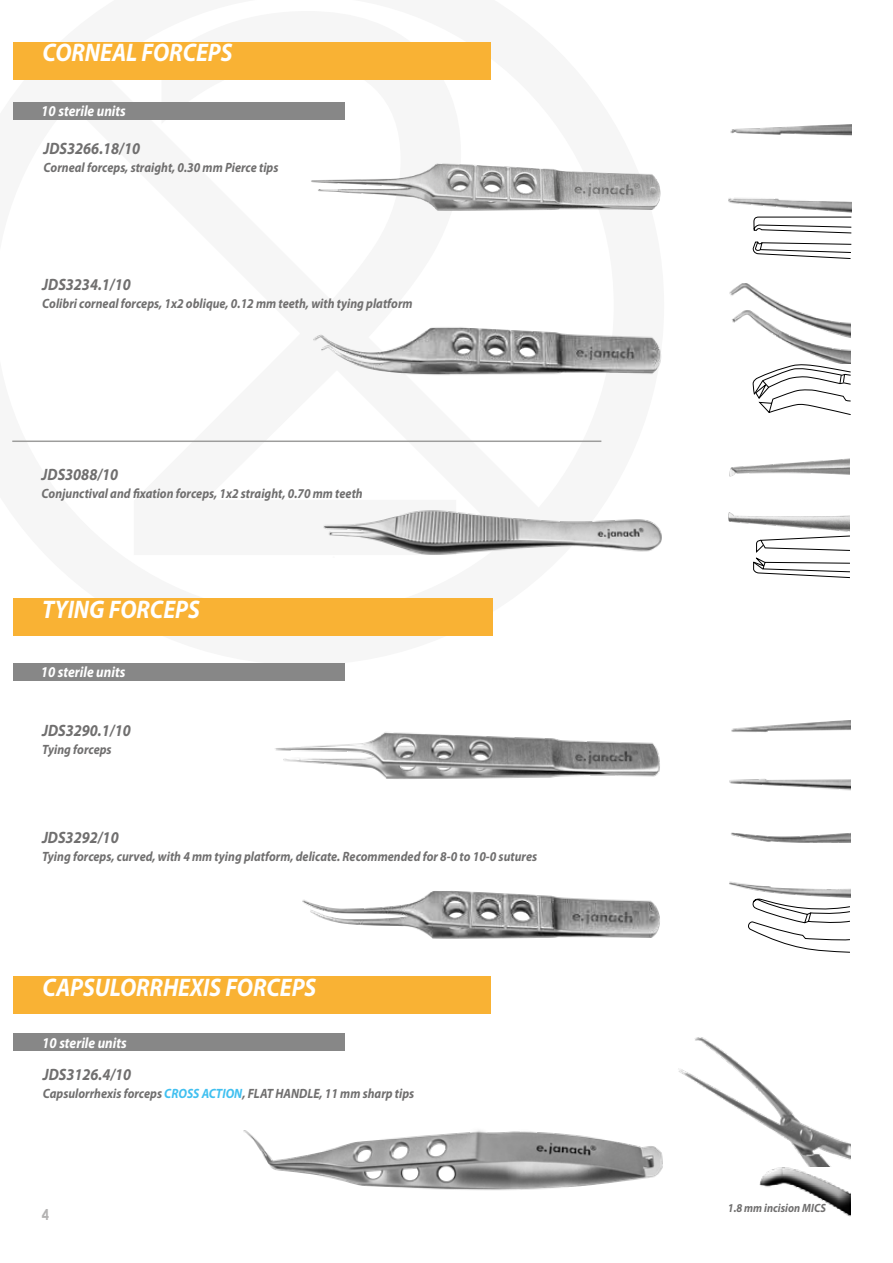
<style>
.page{position:relative;width:893px;height:1263px;background:#fff}
.page>*{position:absolute;margin:0;border:0;box-sizing:border-box;transform-origin:0 0}
.t1{font:italic 700 25.5px "Myriad Pro";color:#fff;scale:.9 1}
.t2{font:italic 700 16.5px "Myriad Pro";color:#706f6f;scale:.9 1}
.t3{font:italic 700 15px "Myriad Pro";color:#fff;scale:.9 1}
.t4{font:700 15px "Century Gothic";color:#b3b2b2;scale:.87 1}
.t5{font:italic 700 13.5px "Myriad Pro";color:#706f6f;scale:.9 1}
.t6{font:italic 700 12px "Myriad Pro";color:#706f6f;scale:.9 1}
.s1{color:#41c0f0}
</style>
<div class="page">
<div style="left:13px;top:599px;width:480px;height:37px;background:#f9b234"></div>
<div style="left:13px;top:42px;width:477px;height:37px;background:#f9b234"></div>
<img style="left:313px;top:327px;width:348px;height:48px">
<img style="left:729px;top:283px;width:121px;height:81px">
<svg style="left:753px;top:364px;width:98px;height:51px"></svg>
<div style="left:13px;top:103px;width:331px;height:17px;background:#878787"></div>
<img style="left:311px;top:163px;width:350px;height:48px">
<img style="left:728px;top:124px;width:123px;height:88px">
<svg style="left:753px;top:217px;width:99px;height:42px"></svg>
<img style="left:302px;top:891px;width:358px;height:48px">
<img style="left:729px;top:832px;width:121px;height:65px">
<svg style="left:748px;top:897px;width:102px;height:56px"></svg>
<img style="left:323px;top:510px;width:339px;height:45px">
<img style="left:728px;top:458px;width:122px;height:74px">
<svg style="left:753px;top:535px;width:97px;height:43px"></svg>
<img style="left:729px;top:720px;width:122px;height:71px">
<img style="left:275px;top:732px;width:385px;height:47px">
<div style="left:13px;top:663px;width:331px;height:17px;background:#878787"></div>
<hr style="left:12px;top:440px;width:589px;height:2px;background:#9d9d9c">
<img style="left:678px;top:1037px;width:173px;height:124px">
<img style="left:243px;top:1130px;width:420px;height:60px">
<img style="left:759px;top:1161px;width:92px;height:56px">
<div style="left:13px;top:1033px;width:331px;height:17px;background:#878787"></div>
<div style="left:13px;top:977px;width:477px;height:37px;background:#f9b234"></div>
<h1 class="t1" style="left:43px;top:36px;width:213px">CORNEAL FORCEPS</h1>
<p class="t3" style="left:41px;top:101px;width:95px">10 sterile units</p>
<p class="t2" style="left:44px;top:137px;width:109px">JDS3266.18/10</p>
<p class="t5" style="left:44px;top:158px;width:262px">Corneal forceps, straight, 0.30 mm Pierce tips</p>
<p class="t2" style="left:42px;top:274px;width:100px">JDS3234.1/10</p>
<p class="t5" style="left:42px;top:295px;width:413px">Colibri corneal forceps, 1x2 oblique, 0.12 mm teeth, with tying platform</p>
<p class="t2" style="left:42px;top:464px;width:87px">JDS3088/10</p>
<p class="t5" style="left:42px;top:485px;width:358px">Conjunctival and fixation forceps, 1x2 straight, 0.70 mm teeth</p>
<h1 class="t1" style="left:42px;top:593px;width:177px">TYING FORCEPS</h1>
<p class="t3" style="left:41px;top:662px;width:95px">10 sterile units</p>
<p class="t2" style="left:42px;top:720px;width:100px">JDS3290.1/10</p>
<p class="t5" style="left:42px;top:741px;width:79px">Tying forceps</p>
<p class="t2" style="left:42px;top:827px;width:87px">JDS3292/10</p>
<p class="t5" style="left:42px;top:847px;width:552px">Tying forceps, curved, with 4 mm tying platform, delicate. Recommended for 8-0 to 10-0 sutures</p>
<h1 class="t1" style="left:43px;top:971px;width:306px">CAPSULORRHEXIS FORCEPS</h1>
<p class="t3" style="left:42px;top:1033px;width:95px">10 sterile units</p>
<p class="t2" style="left:43px;top:1063px;width:100px">JDS3126.4/10</p>
<p class="t5" style="left:43px;top:1084px;width:414px">Capsulorrhexis forceps <span class="s1">CROSS ACTION</span>, FLAT HANDLE, 11 mm sharp tips</p>
<p class="t4" style="left:42px;top:1205px;width:10px">4</p>
<p class="t6" style="left:728px;top:1200px;width:110px">1.8 mm incision MICS</p>
</div>
